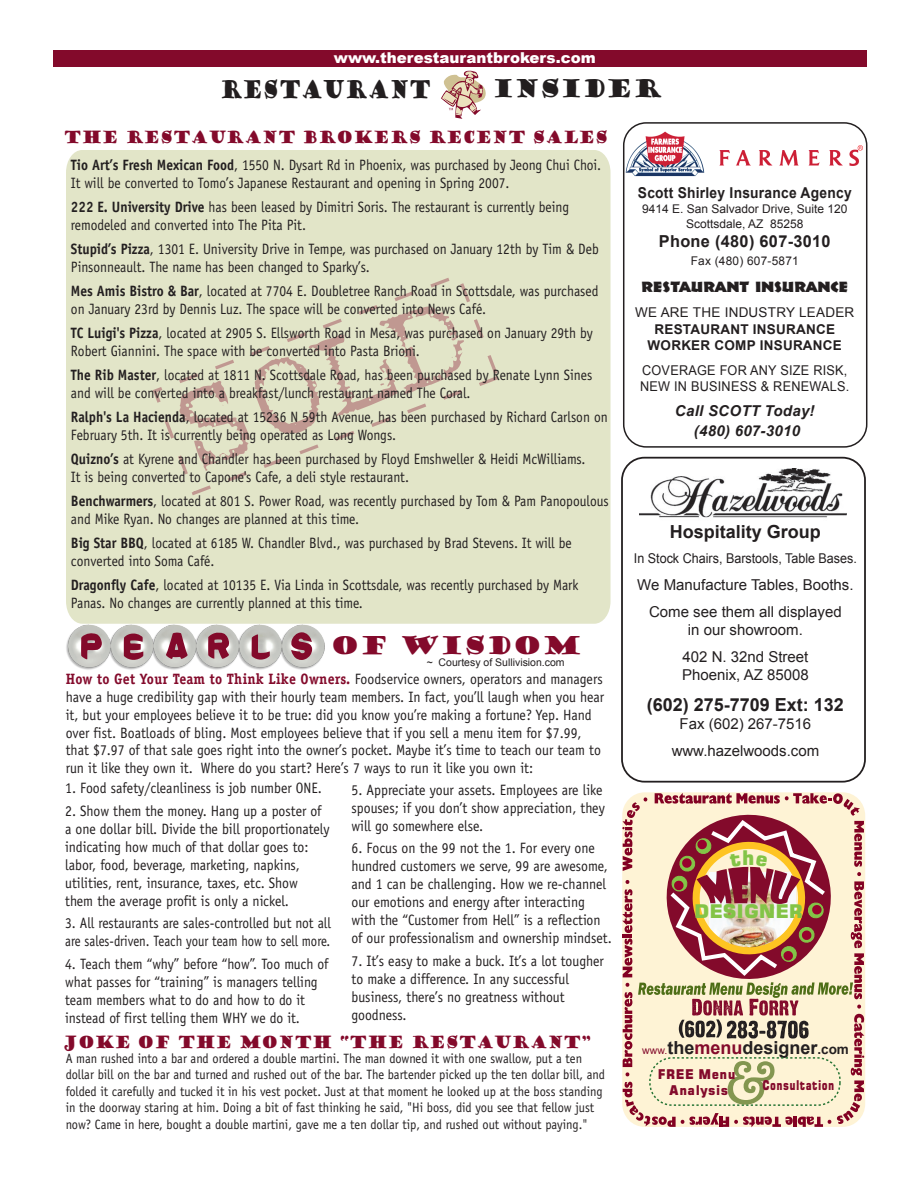
<style>
.page{position:relative;width:918px;height:1188px;background:#fff}
.page>*{position:absolute;margin:0;border:0;box-sizing:border-box;transform-origin:0 0}
.t1{font:24px "Goudy Stout";color:#221e1f;scale:.7 1}
.t2{font:24px "Goudy Stout";color:#830a2b}
.t3{font:24px "Goudy Stout";color:#221e1f;scale:.9 1}
.t4{font:20.25px "Square 721 Blk";color:#83c447}
.t5{font:18.9px "Square 721 Blk";color:#83c447}
.t6{font:700 18px "Arial";color:#231f20}
.t7{font:16.5px "Goudy Stout";color:#830a2b;scale:.82 1}
.t8{font:700 16.5px "Arial";letter-spacing:.02em;color:#231f20}
.t9{font:15px/18px "Officina Sans";color:#231f20;scale:.9 1}
.t10{font:15px/18px "Officina Sans";color:#231f20;scale:.92 1}
.t11{font:15px/18px "Officina Sans";color:#231f20;scale:.91 1}
.t12{font:15px/27px "Arial";color:#231f20;text-align:center}
.t13{font:900 15px "Arial";color:#fff}
.t14{font:italic 700 15px/19.5px "Arial";letter-spacing:.02em;color:#231f20;text-align:center}
.t15{font:700 15px "Arial";letter-spacing:.02em;color:#231f20;scale:.92 1}
.t16{font:900 15px "Informal 011 BT";letter-spacing:.02em;color:#231f20}
.t17{font:13.5px/16.5px "Officina Sans";color:#231f20;scale:.92 1}
.t18{font:700 13.5px/16.2px "Arial";letter-spacing:.02em;color:#231f20;text-align:center}
.t19{font:13.5px/16.2px "Arial";letter-spacing:.02em;color:#231f20;scale:.94 1}
.t20{font:13.5px "Arial";color:#231f20;scale:.93 1}
.t21{font:13.5px/16.2px "Square 721 Blk";letter-spacing:.05em;color:#830a2b;text-align:center;scale:.9 1}
.t22{font:13.5px "Square 721 Blk";letter-spacing:.05em;color:#830a2b;scale:.72 1}
.t23{font:12px/15px "Arial";color:#231f20;text-align:center}
.t24{font:12px "Arial";letter-spacing:.02em;color:#231f20}
.t25{font:10.5px "Arial";color:#231f20}
.s1{font-weight:700}
.s2{font-family:"Officina Serif";font-weight:700;color:#830a2b}
.s3{font-weight:400}
.s4{font-weight:400;font-size:10.5px;color:#830a2b}
.s5{color:#830a2b}
.s6{font-size:13.5px}
</style>
<div class="page">
<div style="left:66px;top:150px;width:545px;height:474px;background:#e2e5c8"></div>
<svg style="left:153px;top:273px;width:347px;height:222px;background:#deddc2"></svg>
<img style="left:66px;top:620px;width:263px;height:50px">
<svg style="left:81px;top:632px;width:21px;height:27px"></svg>
<svg style="left:124px;top:633px;width:19px;height:28px"></svg>
<svg style="left:166px;top:633px;width:22px;height:26px"></svg>
<svg style="left:208px;top:632px;width:21px;height:27px"></svg>
<svg style="left:252px;top:634px;width:18px;height:27px"></svg>
<svg style="left:291px;top:632px;width:21px;height:28px"></svg>
<div style="left:621px;top:457px;width:245px;height:326px;border:2px solid #231f20;border-radius:22px"></div>
<div style="left:54px;top:50px;width:813px;height:17px;background:#830a2b"></div>
<img style="left:626px;top:129px;width:236px;height:48px">
<div style="left:623px;top:122px;width:244px;height:326px;border:2px solid #231f20;border-radius:22px"></div>
<svg style="left:858px;top:145px;width:5px;height:6px"></svg>
<img style="left:639px;top:469px;width:208px;height:49px">
<svg style="left:441px;top:70px;width:45px;height:49px"></svg>
<svg style="left:622px;top:793px;width:242px;height:334px;background:#d8b5a1"></svg>
<p class="t13" style="left:334px;top:46px;width:263px">www.therestaurantbrokers.com</p>
<p class="t1" style="left:220px;top:73px;width:304px">RESTAURANT</p>
<p class="t3" style="left:493px;top:73px;width:191px">INSIDER</p>
<p class="t7" style="left:64px;top:127px;width:665px">THE RESTAURANT BROKERS RECENT SALES</p>
<p class="t9" style="left:71px;top:156px;width:591px"><span class="s1">Tio Art’s Fresh Mexican Food</span>, 1550 N. Dysart Rd in Phoenix, was purchased by Jeong Chui Choi.<br>It will be converted to Tomo’s Japanese Restaurant and opening in Spring 2007.</p>
<p class="t9" style="left:71px;top:198px;width:555px"><span class="s1">222 E. University Drive</span> has been leased by Dimitri Soris. The restaurant is currently being remodeled and converted into The Pita Pit.</p>
<p class="t9" style="left:71px;top:240px;width:588px"><span class="s1">Stupid’s Pizza</span>, 1301 E. University Drive in Tempe, was purchased on January 12th by Tim &amp; Deb<br>Pinsonneault. The name has been changed to Sparky’s.</p>
<p class="t9" style="left:71px;top:282px;width:588px"><span class="s1">Mes Amis Bistro &amp; Bar</span>, located at 7704 E. Doubletree Ranch Road in Scottsdale, was purchased on January 23rd by Dennis Luz. The space will be converted into News Café.</p>
<p class="t9" style="left:71px;top:324px;width:581px"><span class="s1">TC Luigi's Pizza</span>, located at 2905 S. Ellsworth Road in Mesa, was purchased on January 29th by<br>Robert Giannini. The space with be converted into Pasta Brioni.</p>
<p class="t9" style="left:71px;top:366px;width:581px"><span class="s1">The Rib Master</span>, located at 1811 N. Scottsdale Road, has been purchased by Renate Lynn Sines and will be converted into a breakfast/lunch restaurant named The Coral.</p>
<p class="t9" style="left:71px;top:408px;width:598px"><span class="s1">Ralph's La Hacienda</span>, located at 15236 N 59th Avenue, has been purchased by Richard Carlson on<br>February 5th. It is currently being operated as Long Wongs.</p>
<p class="t9" style="left:71px;top:450px;width:573px"><span class="s1">Quizno’s</span> at Kyrene and Chandler has been purchased by Floyd Emshweller &amp; Heidi McWilliams.<br>It is being converted to Capone's Cafe, a deli style restaurant.</p>
<p class="t9" style="left:71px;top:492px;width:599px"><span class="s1">Benchwarmers</span>, located at 801 S. Power Road, was recently purchased by Tom &amp; Pam Panopoulous and Mike Ryan. No changes are planned at this time.</p>
<p class="t9" style="left:71px;top:534px;width:558px"><span class="s1">Big Star BBQ</span>, located at 6185 W. Chandler Blvd., was purchased by Brad Stevens. It will be converted into Soma Café.</p>
<p class="t9" style="left:71px;top:576px;width:565px"><span class="s1">Dragonfly Cafe</span>, located at 10135 E. Via Linda in Scottsdale, was recently purchased by Mark<br>Panas. No changes are currently planned at this time.</p>
<p class="t2" style="left:331px;top:629px;width:252px">OF WISDOM</p>
<p class="t25" style="left:427px;top:656px;width:140px">~ Courtesy of Sullivision.com</p>
<p class="t10" style="left:66px;top:671px;width:587px"><span class="s2">How to Get Your Team to Think Like Owners.</span> Foodservice owners, operators and managers have a huge credibility gap with their hourly team members. In fact, you’ll laugh when you hear it, but your employees believe it to be true: did you know you’re making a fortune? Yep. Hand over fist. Boatloads of bling. Most employees believe that if you sell a menu item for $7.99, that $7.97 of that sale goes right into the owner’s pocket. Maybe it’s time to teach our team to run it like they own it. Where do you start? Here’s 7 ways to run it like you own it:</p>
<p class="t10" style="left:65px;top:779px;width:281px">1. Food safety/cleanliness is job number ONE.</p>
<p class="t10" style="left:65px;top:802px;width:289px">2. Show them the money. Hang up a poster of a one dollar bill. Divide the bill proportionately indicating how much of that dollar goes to: labor, food, beverage, marketing, napkins, utilities, rent, insurance, taxes, etc. Show<br>them the average profit is only a nickel.</p>
<p class="t9" style="left:65px;top:914px;width:297px">3. All restaurants are sales-controlled but not all are sales-driven. Teach your team how to sell more.</p>
<p class="t11" style="left:65px;top:955px;width:291px">4. Teach them “why” before “how”. Too much of what passes for “training” is managers telling team members what to do and how to do it instead of first telling them WHY we do it.</p>
<p class="t10" style="left:352px;top:781px;width:277px">5. Appreciate your assets. Employees are like spouses; if you don’t show appreciation, they will go somewhere else.</p>
<p class="t10" style="left:352px;top:839px;width:284px">6. Focus on the 99 not the 1. For every one hundred customers we serve, 99 are awesome, and 1 can be challenging. How we re-channel our emotions and energy after interacting with the “Customer from Hell” is a reflection of our professionalism and ownership mindset.</p>
<p class="t10" style="left:352px;top:952px;width:276px">7. It’s easy to make a buck. It’s a lot tougher to make a difference. In any successful business, there’s no greatness without goodness.</p>
<p class="t17" style="left:66px;top:1050px;width:588px">A man rushed into a bar and ordered a double martini. The man downed it with one swallow, put a ten dollar bill on the bar and turned and rushed out of the bar. The bartender picked up the ten dollar bill, and folded it carefully and tucked it in his vest pocket. Just at that moment he looked up at the boss standing in the doorway staring at him. Doing a bit of fast thinking he said, "Hi boss, did you see that fellow just now? Came in here, bought a double martini, gave me a ten dollar tip, and rushed out without paying."</p>
<p class="t7" style="left:63px;top:1031px;width:646px">JOKE OF THE MONTH “THE RESTAURANT”</p>
<p class="t15" style="left:638px;top:183px;width:234px">Scott Shirley Insurance Agency</p>
<p class="t23" style="left:642px;top:201px;width:207px">9414 E. San Salvador Drive, Suite 120<br>Scottsdale, AZ 85258</p>
<p class="t8" style="left:659px;top:231px;width:173px">Phone (480) 607-3010</p>
<p class="t24" style="left:691px;top:253px;width:109px">Fax (480) 607-5871</p>
<p class="t16" style="left:641px;top:278px;width:208px">RESTAURANT INSURANCE</p>
<p class="t18" style="left:635px;top:305px;width:221px"><span class="s3">WE ARE THE INDUSTRY LEADER<br></span>RESTAURANT INSURANCE<br>WORKER COMP INSURANCE</p>
<p class="t19" style="left:640px;top:362px;width:224px">COVERAGE FOR ANY SIZE RISK,<br>NEW IN BUSINESS &amp; RENEWALS.</p>
<p class="t14" style="left:675px;top:402px;width:141px">Call SCOTT Today! (480) 607-3010</p>
<p class="t6" style="left:670px;top:520px;width:153px">Hospitality Group</p>
<p class="t20" style="left:634px;top:549px;width:241px">In Stock Chairs, Barstools, Table Bases.</p>
<p class="t12" style="left:637px;top:571px;width:218px">We Manufacture Tables, Booths.<br>Come see them all displayed</p>
<p class="t12" style="left:682px;top:616px;width:127px">in our showroom.<br>402 N. 32nd Street</p>
<p class="t12" style="left:682px;top:661px;width:128px">Phoenix, AZ 85008</p>
<p class="t6" style="left:647px;top:692px;width:199px">(602) 275-7709 Ext: 132</p>
<p class="t12" style="left:672px;top:710px;width:149px">Fax (602) 267-7516 www.hazelwoods.com</p>
<p class="t4" style="left:742px;top:845px;width:14px">h</p>
<p class="t5" style="left:694px;top:900px;width:110px">DESIGNER</p>
<p class="t6" style="left:642px;top:1036px;width:208px"><span class="s4">www.</span>the<span class="s5">menu</span>designer<span class="s6">.com</span></p>
<p class="t22" style="left:763px;top:1077px;width:101px">Consultation</p>
<p class="t21" style="left:658px;top:1066px;width:88px">FREE Menu<br>Analysis</p>
</div>
